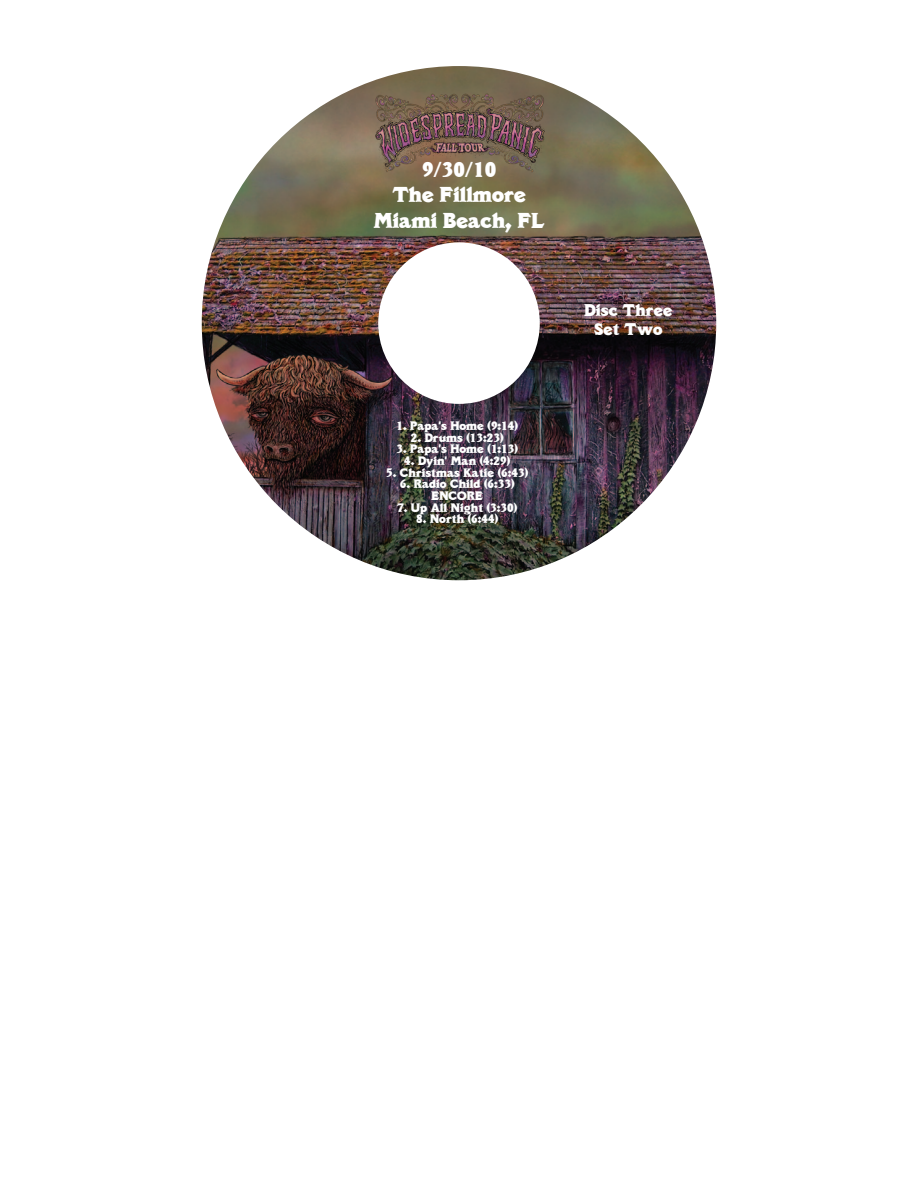
<style>
.page{position:relative;width:918px;height:1188px;background:#fff}
.page>*{position:absolute;margin:0;border:0;box-sizing:border-box;transform-origin:0 0}
.t1{font:21px/25.2px "Crimmon";color:#fff;text-align:center}
.t2{font:16.5px/19.8px "Crimmon";color:#fff;text-align:center}
.t3{font:12px/11.7px "Crimmon";color:#fff;text-align:center}
</style>
<div class="page">
<img style="left:202px;top:66px;width:514px;height:514px;border-radius:257px">
<div style="left:378px;top:242px;width:162px;height:162px;background:#fff;border-radius:50%"></div>
<img style="left:370px;top:85px;width:179px;height:256px">
<h1 class="t1" style="left:374px;top:157px;width:172px">9/30/10<br>The Fillmore<br>Miami Beach, FL</h1>
<p class="t3" style="left:396px;top:420px;width:123px">1. Papa's Home (9:14)</p>
<p class="t3" style="left:411px;top:431px;width:94px">2. Drums (13:23)</p>
<p class="t3" style="left:396px;top:443px;width:123px">3. Papa's Home (1:13)</p>
<p class="t3" style="left:404px;top:455px;width:107px">4. Dyin' Man (4:29)</p>
<p class="t3" style="left:386px;top:466px;width:144px">5. Christmas Katie (6:43)</p>
<p class="t3" style="left:400px;top:478px;width:116px">6. Radio Child (6:33)<br>ENCORE</p>
<p class="t3" style="left:397px;top:501px;width:122px">7. Up All Night (3:30)</p>
<p class="t3" style="left:416px;top:513px;width:83px">8. North (6:44)</p>
<h2 class="t2" style="left:585px;top:300px;width:89px">Disc Three<br>Set Two</h2>
</div>
